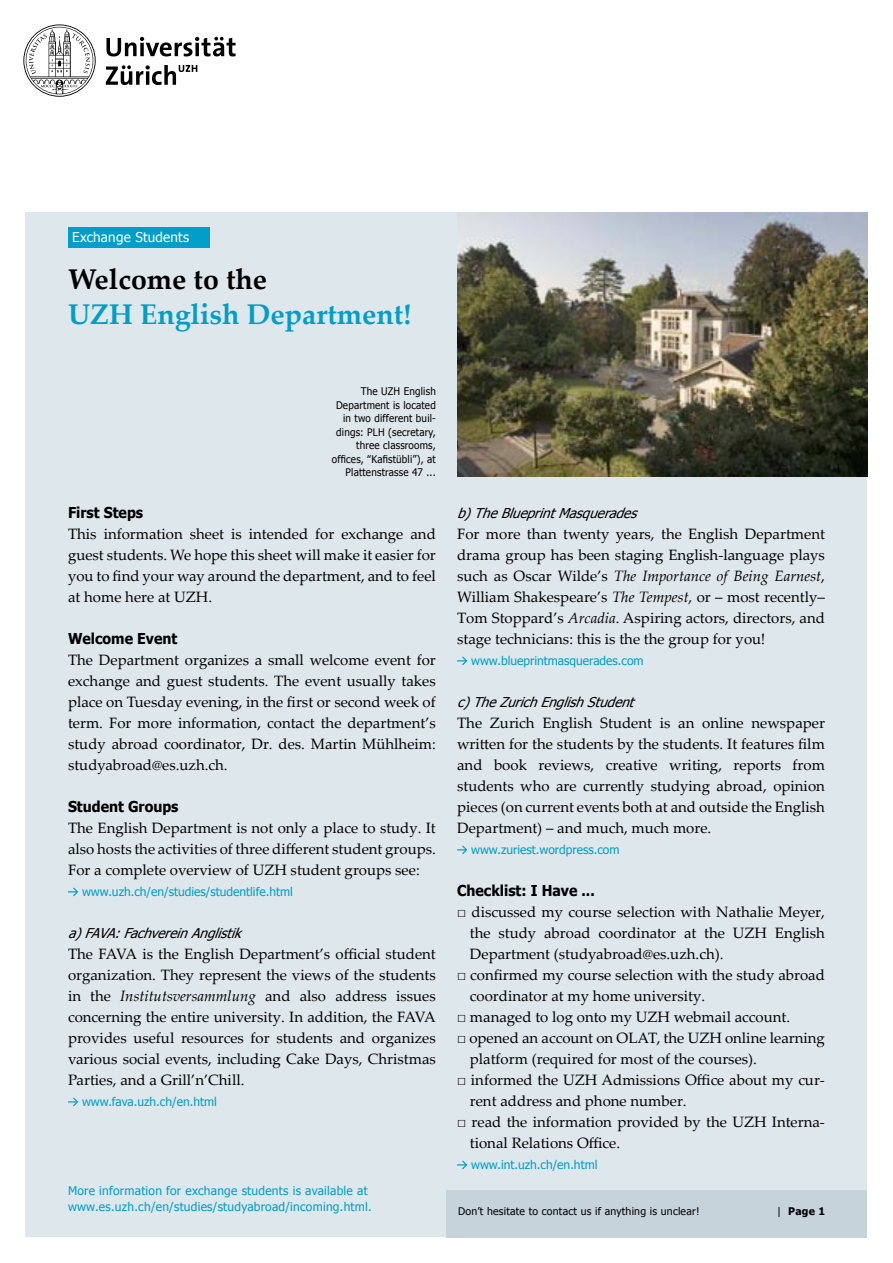
<style>
.page{position:relative;width:893px;height:1263px;background:#fff}
.page>*{position:absolute;margin:0;border:0;box-sizing:border-box;transform-origin:0 0}
.t1{font:700 28.5px "Palatino Linotype";color:#009ec9}
.t2{font:700 28.5px "Palatino Linotype";color:#000}
.t3{font:15px/21px "Palatino Linotype";color:#000;text-align:justify}
.t4{font:700 15px "Tahoma";color:#000;scale:.94 1}
.t5{font:italic 13.5px "Tahoma";color:#000}
.t6{font:13.5px "Tahoma";letter-spacing:.015em;color:#fff}
.t7{font:12px "Tahoma";color:#009ec9}
.t8{font:12px/16.5px "Tahoma";letter-spacing:.02em;color:#009ec9}
.t9{font:10.5px/13.5px "Tahoma";letter-spacing:.02em;color:#000;text-align:right;scale:.94 1}
.t10{font:10.5px "Tahoma";letter-spacing:.02em;color:#000}
.t11{font:700 10.5px "Tahoma";color:#000}
.s1{font-style:italic}
.s2{font-weight:400}
</style>
<div class="page">
<div style="left:26px;top:212px;width:841px;height:1025px;background:#dee7eb"></div>
<div style="left:446px;top:1190px;width:421px;height:47px;background:#c6d3db"></div>
<div style="left:68px;top:227px;width:141px;height:21px;background:#009ec9"></div>
<svg style="left:23px;top:24px;width:213px;height:73px"></svg>
<img style="left:457px;top:213px;width:410px;height:263px">
<svg style="left:68px;top:887px;width:10px;height:9px"></svg>
<svg style="left:68px;top:1097px;width:10px;height:9px"></svg>
<svg style="left:457px;top:656px;width:10px;height:9px"></svg>
<svg style="left:457px;top:845px;width:10px;height:9px"></svg>
<svg style="left:457px;top:1160px;width:10px;height:9px"></svg>
<p class="t6" style="left:72px;top:228px;width:118px">Exchange Students</p>
<h1 class="t2" style="left:68px;top:259px;width:201px">Welcome to the</h1>
<h1 class="t1" style="left:68px;top:294px;width:345px">UZH English Department!</h1>
<p class="t9" style="left:332px;top:384px;width:112px">The UZH English<br>Department is located in two different buil&shy;dings: PLH (secretary, three classrooms, offices, ‟Kafistübli”), at<br>Plattenstrasse 47 ...</p>
<p class="t4" style="left:68px;top:502px;width:81px">First Steps</p>
<p class="t3" style="left:68px;top:523px;width:369px">This information sheet is intended for exchange and guest students. We hope this sheet will make it easier for you to find your way around the department, and to feel at home here at UZH.</p>
<p class="t4" style="left:68px;top:628px;width:118px">Welcome Event</p>
<p class="t3" style="left:68px;top:649px;width:369px">The Department organizes a small welcome event for exchange and guest students. The event usually takes place on Tuesday evening, in the first or second week of term. For more information, contact the department’s study abroad coordinator, Dr. des. Martin Mühlheim: studyabroad@es.uzh.ch.</p>
<p class="t4" style="left:68px;top:796px;width:119px">Student Groups</p>
<p class="t3" style="left:68px;top:817px;width:369px">The English Department is not only a place to study. It also hosts the activities of three different student groups.<br>For a complete overview of UZH student groups see:</p>
<p class="t7" style="left:82px;top:884px;width:212px">www.uzh.ch/en/studies/studentlife.html</p>
<p class="t5" style="left:68px;top:924px;width:180px">a)FAVA:FachvereinAnglistik</p>
<p class="t3" style="left:68px;top:943px;width:369px">The FAVA is the English Department’s official student organization. They represent the views of the students in the <span class="s1">Institutsversammlung</span> and also address issues concerning the entire university. In addition, the FAVA provides useful resources for students and organizes various social events, including Cake Days, Christmas Parties, and a Grill’n’Chill.</p>
<p class="t7" style="left:82px;top:1094px;width:136px">www.fava.uzh.ch/en.html</p>
<p class="t8" style="left:68px;top:1181px;width:305px">More information for exchange students is available at www.es.uzh.ch/en/studies/studyabroad/incoming.html.</p>
<p class="t5" style="left:457px;top:504px;width:187px">b)TheBlueprintMasquerades</p>
<p class="t3" style="left:457px;top:523px;width:369px">For more than twenty years, the English Department drama group has been staging English-language plays such as Oscar Wilde’s <span class="s1">The Importance of Being Earnest</span>, William Shakespeare’s <span class="s1">The Tempest</span>, or – most recently– Tom Stoppard’s <span class="s1">Arcadia</span>. Aspiring actors, directors, and stage technicians: this is the the group for you!</p>
<p class="t7" style="left:471px;top:653px;width:174px">www.blueprintmasquerades.com</p>
<p class="t5" style="left:457px;top:693px;width:184px">c)TheZurichEnglishStudent</p>
<p class="t3" style="left:457px;top:712px;width:369px">The Zurich English Student is an online newspaper written for the students by the students. It features film and book reviews, creative writing, reports from students who are currently studying abroad, opinion pieces (on current events both at and outside the English Department) – and much, much more.</p>
<p class="t7" style="left:471px;top:842px;width:150px">www.zuriest.wordpress.com</p>
<p class="t4" style="left:457px;top:880px;width:148px">Checklist: I Have ...</p>
<p class="t3" style="left:470px;top:901px;width:357px;text-indent:-13px">□ discussed my course selection with Nathalie Meyer, the study abroad coordinator at the UZH English Department (studyabroad@es.uzh.ch).</p>
<p class="t3" style="left:470px;top:964px;width:357px;text-indent:-13px">□ confirmed my course selection with the study abroad coordinator at my home university.</p>
<p class="t3" style="left:457px;top:1006px;width:335px">□ managed to log onto my UZH webmail account.</p>
<p class="t3" style="left:470px;top:1027px;width:357px;text-indent:-13px">□ opened an account on OLAT, the UZH online learning platform (required for most of the courses).</p>
<p class="t3" style="left:470px;top:1069px;width:357px;text-indent:-13px">□ informed the UZH Admissions Office about my cur&shy;rent address and phone number.</p>
<p class="t3" style="left:470px;top:1111px;width:357px;text-indent:-13px">□ read the information provided by the UZH Interna&shy;tional Relations Office.</p>
<p class="t7" style="left:471px;top:1157px;width:128px">www.int.uzh.ch/en.html</p>
<p class="t10" style="left:458px;top:1204px;width:243px">Don’t hesitate to contact us if anything is unclear!</p>
<p class="t11" style="left:777px;top:1203px;width:50px"><span class="s2">|</span> Page 1</p>
</div>
